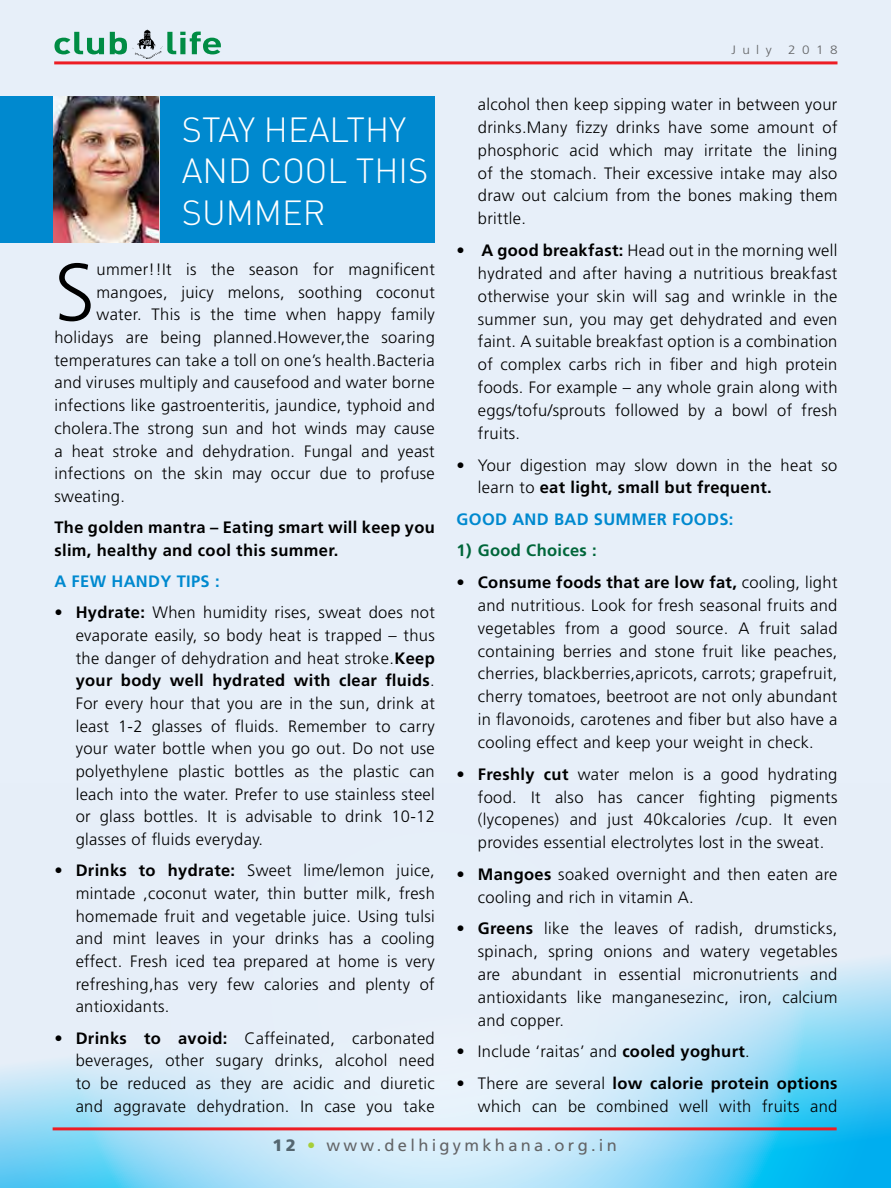
<style>
.page{position:relative;width:891px;height:1188px;background:#e7eff9}
.page>*{position:absolute;margin:0;border:0;box-sizing:border-box;transform-origin:0 0}
.t1{font:300 81px "Frutiger";color:#000}
.t2{font:300 34.5px/41.4px "DIN";color:#fff}
.t3{font:300 16.5px/23px "Frutiger";letter-spacing:.02em;color:#000;text-align:justify}
.t4{font:700 16.5px/22.6px "Frutiger";letter-spacing:.02em;color:#000}
.t5{font:700 16.5px "Frutiger";letter-spacing:.02em;color:#0089cf}
.t6{font:16.5px "Frutiger";letter-spacing:.2em;color:#636466}
.t7{font:700 16.5px "Frutiger";letter-spacing:.02em;color:#00663a}
.t8{font:300 12.15px "Frutiger";letter-spacing:.475em;color:#636466;scale:1.11 1}
.s1{font-weight:700}
.s2{font-weight:900;color:#546670}
.s3{color:#a6ce39}
</style>
<div class="page">
<svg style="left:0;top:960px;width:891px;height:228px"></svg>
<hr style="left:53px;top:1127px;width:784px;height:3px;background:#ed1d24">
<svg style="left:167px;top:32px;width:54px;height:22px"></svg>
<svg style="left:54px;top:32px;width:73px;height:22px"></svg>
<img style="left:132px;top:30px;width:31px;height:29px">
<hr style="left:54px;top:61px;width:784px;height:3px;background:#ed1d24">
<div style="left:0;top:96px;width:435px;height:147px;background:#0089cf"></div>
<img style="left:53px;top:96px;width:106px;height:147px">
<h2 class="t2" style="left:182px;top:109px;width:19px">STAY</h2>
<h2 class="t2" style="left:182px;top:109px;width:193px;text-indent:82px">HEALTHY<br>AND COOL THIS<br>SUMM</h2>
<h2 class="t2" style="left:282px;top:191px;width:39px">ER</h2>
<h1 class="t1" style="left:54px;top:247px;width:42px">S</h1>
<p class="t3" style="left:97px;top:258px;width:340px">ummer!!It is the season for magnificent</p>
<p class="t3" style="left:97px;top:281px;width:340px">mangoes, juicy melons, soothing coconut</p>
<p class="t3" style="left:97px;top:303px;width:340px">water. This is the time when happy family</p>
<p class="t3" style="left:54px;top:326px;width:382px">holidays are being planned.However,the soaring</p>
<p class="t3" style="left:54px;top:349px;width:382px">temperatures can take a toll on one’s health.Bacteria</p>
<p class="t3" style="left:54px;top:371px;width:382px">and viruses multiply and causefood and water borne</p>
<p class="t3" style="left:54px;top:394px;width:382px">infections like gastroenteritis, jaundice, typhoid and</p>
<p class="t3" style="left:54px;top:417px;width:382px">cholera.The strong sun and hot winds may cause</p>
<p class="t3" style="left:54px;top:439px;width:382px">a heat stroke and dehydration. Fungal and yeast</p>
<p class="t3" style="left:54px;top:462px;width:382px">infections on the skin may occur due to profuse</p>
<p class="t3" style="left:54px;top:485px;width:72px">sweating.</p>
<p class="t4" style="left:54px;top:516px;width:382px">The golden mantra – Eating smart will keep you slim, healthy and cool this summer.</p>
<p class="t5" style="left:54px;top:572px;width:132px">A few han dytips</p>
<p class="t5" style="left:215px;top:572px;width:6px">:</p>
<p class="t3" style="left:76px;top:601px;width:361px;text-indent:-21px">• <span class="s1">Hydrate:</span> When humidity rises, sweat does not evaporate easily, so body heat is trapped – thus the danger of dehydration and heat stroke.<span class="s1">Keep your body well hydrated with clear fluids</span>.<br>For every hour that you are in the sun, drink at least 1-2 glasses of fluids. Remember to carry your water bottle when you go out. Do not use polyethylene plastic bottles as the plastic can leach into the water. Prefer to use stainless steel or glass bottles. It is advisable to drink 10-12 glasses of fluids everyday.</p>
<p class="t3" style="left:76px;top:859px;width:361px;text-indent:-21px">• <span class="s1">Drinks to hydrate:</span> Sweet lime/lemon juice, mintade ,coconut water, thin butter milk, fresh homemade fruit and vegetable juice. Using tulsi and mint leaves in your drinks has a cooling effect. Fresh iced tea prepared at home is very refreshing,has very few calories and plenty of antioxidants.</p>
<p class="t3" style="left:76px;top:1026px;width:361px;text-indent:-21px">• <span class="s1">Drinks to avoid:</span> Caffeinated, carbonated beverages, other sugary drinks, alcohol need to be reduced as they are acidic and diuretic and aggravate dehydration. In case you take</p>
<p class="t8" style="left:731px;top:42px;width:38px">July</p>
<p class="t8" style="left:788px;top:42px;width:46px">2018</p>
<p class="t3" style="left:478px;top:93px;width:361px">alcohol then keep sipping water in between your drinks.Many fizzy drinks have some amount of phosphoric acid which may irritate the lining of the stomach. Their excessive intake may also draw out calcium from the bones making them brittle.</p>
<p class="t3" style="left:478px;top:239px;width:361px;text-indent:-21px">• <span class="s1">A good breakfast:</span> Head out in the morning well hydrated and after having a nutritious breakfast otherwise your skin will sag and wrinkle in the summer sun, you may get dehydrated and even faint. A suitable breakfast option is a combination of complex carbs rich in fiber and high protein foods. For example – any whole grain along with eggs/tofu/sprouts followed by a bowl of fresh fruits.</p>
<p class="t3" style="left:478px;top:453px;width:361px;text-indent:-21px">• Your digestion may slow down in the heat so learn to <span class="s1">eat light, small but frequent.</span></p>
<p class="t5" style="left:457px;top:509px;width:151px">Good an d Bad summer</p>
<p class="t5" style="left:672px;top:509px;width:63px">Foods:</p>
<p class="t7" style="left:457px;top:541px;width:142px">1) Good Choices :</p>
<p class="t3" style="left:478px;top:571px;width:361px;text-indent:-21px">• <span class="s1">Consume foods that are low fat,</span> cooling, light and nutritious. Look for fresh seasonal fruits and vegetables from a good source. A fruit salad containing berries and stone fruit like peaches, cherries, blackberries,apricots, carrots; grapefruit, cherry tomatoes, beetroot are not only abundant in flavonoids, carotenes and fiber but also have a cooling effect and keep your weight in check.</p>
<p class="t3" style="left:478px;top:762px;width:361px;text-indent:-21px">• <span class="s1">Freshly cut</span> water melon is a good hydrating food. It also has cancer fighting pigments (lycopenes) and just 40kcalories /cup. It even provides essential electrolytes lost in the sweat.</p>
<p class="t3" style="left:478px;top:863px;width:361px;text-indent:-21px">• <span class="s1">Mangoes</span> soaked overnight and then eaten are cooling and rich in vitamin A.</p>
<p class="t3" style="left:478px;top:917px;width:361px;text-indent:-21px">• <span class="s1">Greens</span> like the leaves of radish, drumsticks, spinach, spring onions and watery vegetables are abundant in essential micronutrients and antioxidants like manganesezinc, iron, calcium and copper.</p>
<p class="t3" style="left:457px;top:1040px;width:295px">• Include ‘raitas’ and <span class="s1">cooled yoghurt</span>.</p>
<p class="t3" style="left:457px;top:1071px;width:382px;text-align:right">• There are several <span class="s1">low calorie protein options </span>which can be combined well with fruits and</p>
<p class="t6" style="left:272px;top:1136px;width:346px"><span class="s2">12</span> <span class="s3">•</span> www.delhigymkhana.org.in</p>
</div>
